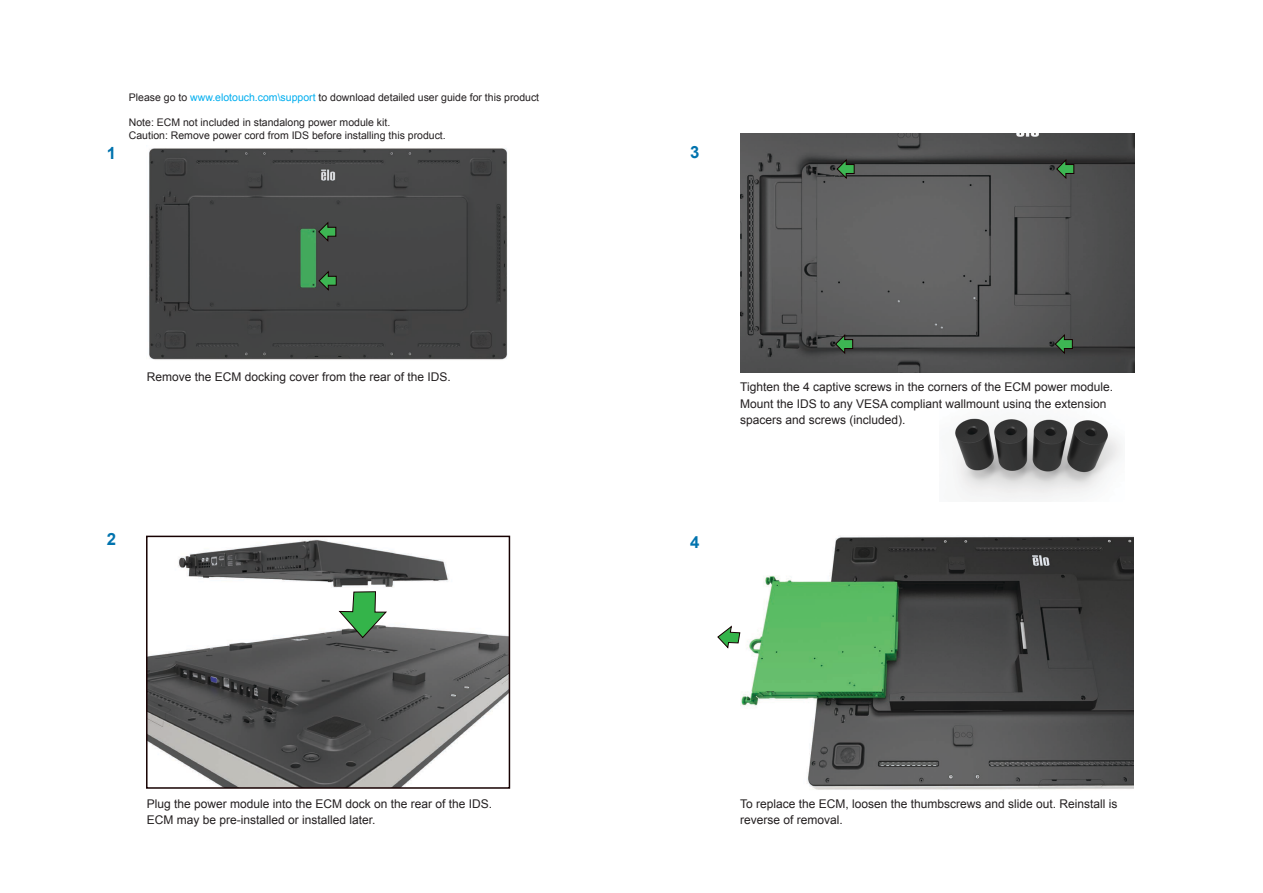
<style>
.page{position:relative;width:1263px;height:893px;background:#fff}
.page>*{position:absolute;margin:0;border:0;box-sizing:border-box;transform-origin:0 0}
.Quick_Reference_Gui{font:700 16.8px "Arial";color:#0073ae}
.MAIN_PRODUCT_PARAGRA{font:12px/16.5px "Arial";color:#231f20}
.t1{font:10.5px "Arial";color:#231f20}
.s1{color:#00aeef}
</style>
<div class="page">
<img style="left:149px;top:148px;width:359px;height:212px">
<img style="left:740px;top:536px;width:394px;height:254px">
<img style="left:149px;top:539px;width:358px;height:247px">
<div style="left:146px;top:536px;width:364px;height:253px;border:2px solid #160001"></div>
<img style="left:740px;top:134px;width:394px;height:238px">
<svg style="left:339px;top:591px;width:48px;height:47px"></svg>
<svg style="left:717px;top:625px;width:23px;height:23px"></svg>
<svg style="left:836px;top:159px;width:19px;height:20px"></svg>
<svg style="left:1056px;top:159px;width:18px;height:20px"></svg>
<svg style="left:835px;top:334px;width:18px;height:20px"></svg>
<svg style="left:1054px;top:334px;width:19px;height:20px"></svg>
<svg style="left:318px;top:270px;width:19px;height:21px"></svg>
<svg style="left:318px;top:221px;width:18px;height:21px"></svg>
<img style="left:955px;top:418px;width:166px;height:83px">
<p class="Quick_Reference_Gui" style="left:107px;top:142px;width:11px">1</p>
<p class="t1" style="left:129px;top:90px;width:412px">Please go to <span class="s1">www.elotouch.com\support</span> to download detailed user guide for this product</p>
<p class="t1" style="left:129px;top:116px;width:263px">Note: ECM not included in standalong power module kit.</p>
<p class="t1" style="left:129px;top:128px;width:318px">Caution: Remove power cord from IDS before installing this product.</p>
<p class="MAIN_PRODUCT_PARAGRA" style="left:147px;top:369px;width:306px">Remove the ECM docking cover from the rear of the IDS.</p>
<p class="Quick_Reference_Gui" style="left:107px;top:528px;width:11px">2</p>
<p class="MAIN_PRODUCT_PARAGRA" style="left:147px;top:795px;width:347px">Plug the power module into the ECM dock on the rear of the IDS.<br>ECM may be pre-installed or installed later.</p>
<p class="Quick_Reference_Gui" style="left:690px;top:141px;width:11px">3</p>
<p class="MAIN_PRODUCT_PARAGRA" style="left:740px;top:379px;width:375px">Tighten the 4 captive screws in the corners of the ECM power module.<br>Mount the IDS to any VESA compliant wallmount using the extension spacers and screws (included).</p>
<p class="Quick_Reference_Gui" style="left:690px;top:531px;width:11px">4</p>
<p class="MAIN_PRODUCT_PARAGRA" style="left:740px;top:795px;width:379px">To replace the ECM, loosen the thumbscrews and slide out. Reinstall is reverse of removal.</p>
</div>
